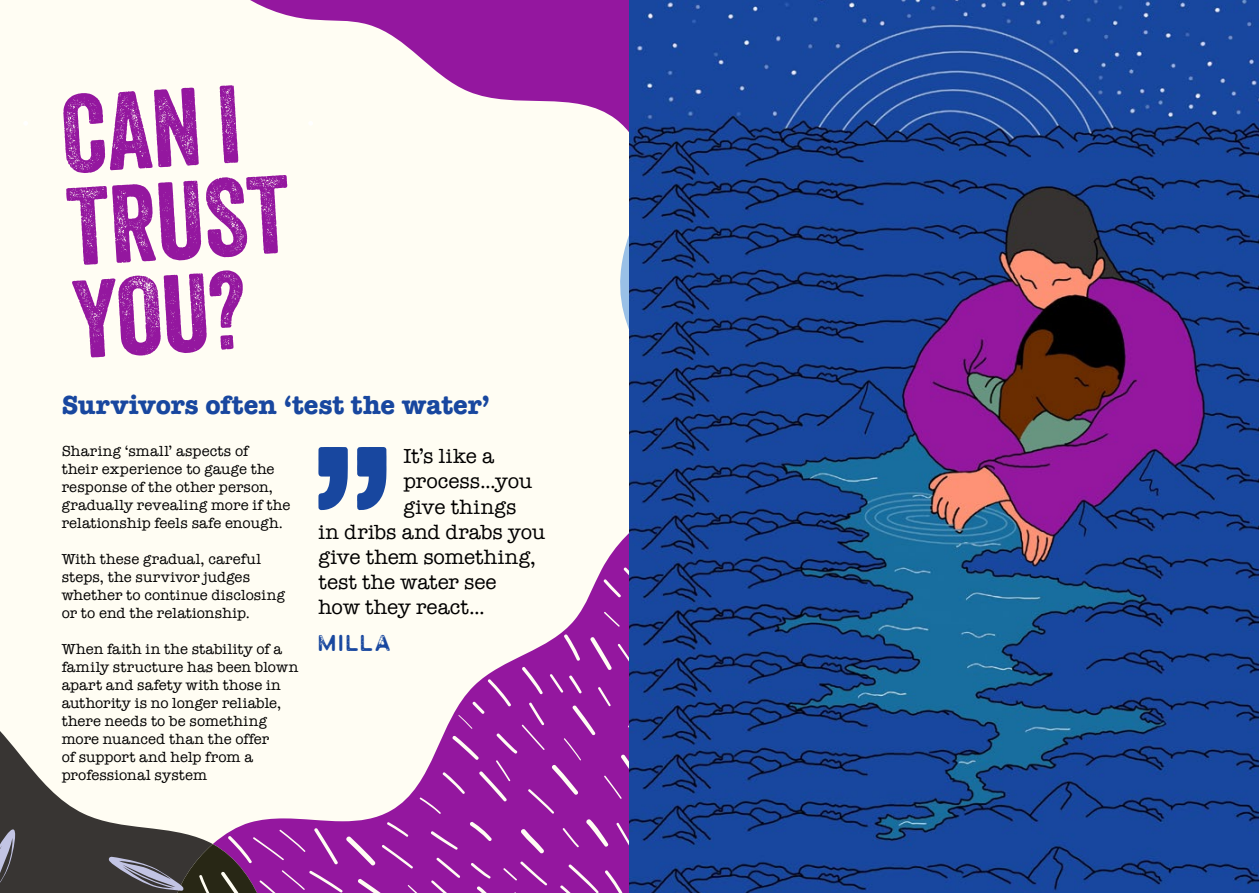
<style>
.page{position:relative;width:1259px;height:893px;background:#fff}
.page>*{position:absolute;margin:0;border:0;box-sizing:border-box;transform-origin:0 0}
.t1{font:106.95px/92.7px "Veneer";color:#94179f}
.t2{font:700 27px "American Typewriter";color:#18479f}
.t3{font:21px "American Typewriter";color:#000}
.t4{font:21px "American Typewriter";letter-spacing:.02em;color:#000}
.t5{font:18px "North Pole Stamp";letter-spacing:.015em;color:#18479f}
.t6{font:15px/18px "American Typewriter";letter-spacing:.01em;color:#000}
</style>
<div class="page">
<div style="left:0;top:0;width:629px;height:893px;background:#fffdf3"></div>
<svg style="left:620px;top:282px;width:9px;height:47px"></svg>
<svg style="left:185px;top:844px;width:14px;height:49px"></svg>
<svg style="left:0;top:731px;width:185px;height:162px;fill:#3d3b39"></svg>
<svg style="left:199px;top:534px;width:430px;height:359px"></svg>
<svg style="left:24px;top:121px;width:4px;height:4px"></svg>
<svg style="left:318px;top:447px;width:30px;height:63px"></svg>
<svg style="left:357px;top:447px;width:29px;height:63px"></svg>
<svg style="left:250px;top:0;width:379px;height:282px"></svg>
<img style="left:629px;top:0;width:630px;height:893px">
<p class="t1" style="left:58px;top:88px;width:180px;rotate:-4deg">CAN I</p>
<p class="t1" style="left:63px;top:181px;width:224px;rotate:-4deg">TRUST<br>YOU?</p>
<p class="t2" style="left:62px;top:382px;width:430px">Survivors often ‘test the water’</p>
<p class="t6" style="left:62px;top:441px;width:230px">Sharing ‘small’ aspects of<br>their experience to gauge the response of the other person, gradually revealing more if the relationship feels safe enough.</p>
<p class="t6" style="left:62px;top:549px;width:225px">With these gradual, careful steps, the survivor judges whether to continue disclosing or to end the relationship.</p>
<p class="t6" style="left:62px;top:639px;width:238px">When faith in the stability of a family structure has been blown apart and safety with those in authority is no longer reliable, there needs to be something more nuanced than the offer<br>of support and help from a professional system</p>
<p class="t3" style="left:403px;top:440px;width:92px">It’s like a</p>
<p class="t3" style="left:403px;top:465px;width:130px">process...you</p>
<p class="t4" style="left:403px;top:490px;width:114px">give things</p>
<p class="t3" style="left:318px;top:516px;width:228px">in dribs and drabs you</p>
<p class="t3" style="left:318px;top:541px;width:219px">give them something,</p>
<p class="t3" style="left:318px;top:566px;width:180px">test the water see</p>
<p class="t3" style="left:318px;top:591px;width:168px">how they react...</p>
<p class="t5" style="left:318px;top:630px;width:76px">Milla</p>
</div>
